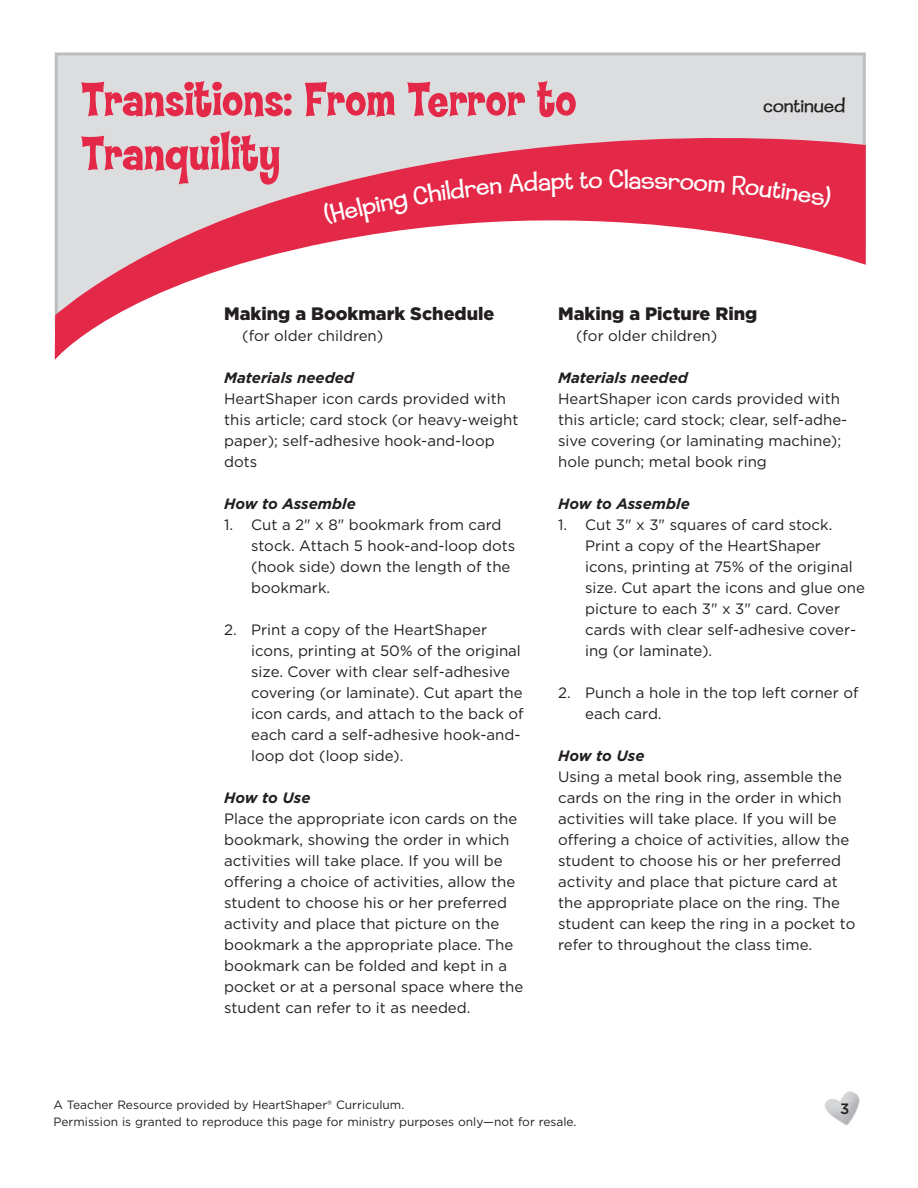
<style>
.page{position:relative;width:918px;height:1188px;background:#fff}
.page>*{position:absolute;margin:0;border:0;box-sizing:border-box;transform-origin:0 0}
.t1{font:51px/54px "Typographyof Coop Flaired";letter-spacing:.01em;color:#e42847}
.t2{font:300 27px "Typographyof Coop";color:#fff}
.t3{font:300 21px "Typographyof Coop";letter-spacing:.02em;color:#231f20}
.t4{font:900 18px "Gotham";color:#231f20}
.t5{font:15px/21px "Gotham";color:#231f20}
.t6{font:italic 700 15px "Gotham";color:#231f20}
.t7{font:500 15px "Gotham";color:#231f20}
.t8{font:12px "Gotham";color:#231f20}
</style>
<div class="page">
<img style="left:824px;top:1091px;width:36px;height:35px">
<div style="left:54px;top:52px;width:812px;height:279px;background:#dcdddf"></div>
<svg style="left:55px;top:109px;width:811px;height:251px"></svg>
<svg style="left:321px;top:171px;width:281px;height:55px;background:#e43854"></svg>
<div style="left:629px;top:174px;width:204px;height:34px;background:#e42847"></div>
<p class="t1" style="left:82px;top:75px;width:496px">Transitions: From Terror to<br>Tranquility</p>
<p class="t2" style="left:609px;top:165px;width:21px">Cl</p>
<p class="t3" style="left:763px;top:94px;width:83px">continued</p>
<p class="t4" style="left:224px;top:301px;width:272px">Making a Bookmark Schedule</p>
<p class="t5" style="left:242px;top:324px;width:143px">(for older children)</p>
<p class="t6" style="left:224px;top:367px;width:131px">Materials needed</p>
<p class="t5" style="left:224px;top:387px;width:296px">HeartShaper icon cards provided with this article; card stock (or heavy-weight paper); self-adhesive hook-and-loop dots</p>
<p class="t6" style="left:224px;top:493px;width:133px">How to Assemble</p>
<p class="t5" style="left:251px;top:513px;width:266px;text-indent:-27px">1. Cut a 2" x 8" bookmark from card stock. Attach 5 hook-and-loop dots (hook side) down the length of the bookmark.</p>
<p class="t5" style="left:251px;top:618px;width:274px;text-indent:-27px">2. Print a copy of the HeartShaper icons, printing at 50% of the original size. Cover with clear self-adhesive covering (or laminate). Cut apart the icon cards, and attach to the back of each card a self-adhesive hook-and&shy;loop dot (loop side).</p>
<p class="t6" style="left:224px;top:787px;width:88px">How to Use</p>
<p class="t5" style="left:224px;top:807px;width:301px">Place the appropriate icon cards on the bookmark, showing the order in which activities will take place. If you will be offering a choice of activities, allow the student to choose his or her preferred activity and place that picture on the bookmark a the appropriate place. The bookmark can be folded and kept in a pocket or at a personal space where the student can refer to it as needed.</p>
<p class="t4" style="left:558px;top:301px;width:201px">Making a Picture Ring</p>
<p class="t5" style="left:576px;top:324px;width:143px">(for older children)</p>
<p class="t6" style="left:558px;top:367px;width:131px">Materials needed</p>
<p class="t5" style="left:558px;top:387px;width:291px">HeartShaper icon cards provided with this article; card stock; clear, self-adhe&shy;sive covering (or laminating machine); hole punch; metal book ring</p>
<p class="t6" style="left:558px;top:493px;width:133px">How to Assemble</p>
<p class="t5" style="left:585px;top:513px;width:281px;text-indent:-27px">1. Cut 3" x 3" squares of card stock.<br>Print a copy of the HeartShaper icons, printing at 75% of the original size. Cut apart the icons and glue one picture to each 3" x 3" card. Cover cards with clear self-adhesive cover&shy;ing (or laminate).</p>
<p class="t5" style="left:585px;top:681px;width:275px;text-indent:-27px">2. Punch a hole in the top left corner of each card.</p>
<p class="t6" style="left:558px;top:745px;width:88px">How to Use</p>
<p class="t5" style="left:558px;top:765px;width:299px">Using a metal book ring, assemble the cards on the ring in the order in which activities will take place. If you will be offering a choice of activities, allow the student to choose his or her preferred activity and place that picture card at the appropriate place on the ring. The student can keep the ring in a pocket to refer to throughout the class time.</p>
<p class="t8" style="left:54px;top:1097px;width:352px">A Teacher Resource provided by HeartShaper® Curriculum.</p>
<p class="t8" style="left:54px;top:1114px;width:525px">Permission is granted to reproduce this page for ministry purposes only—not for resale.</p>
<p class="t7" style="left:840px;top:1099px;width:11px">3</p>
</div>
